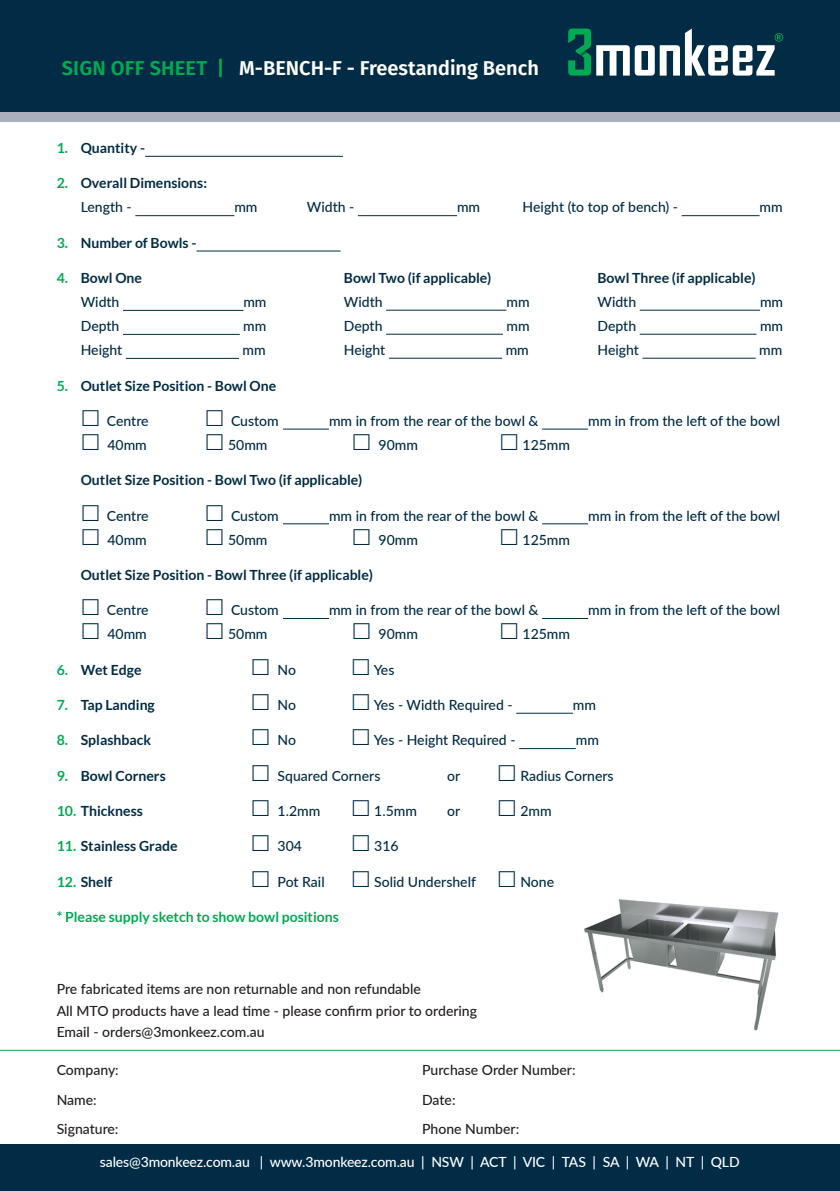
<style>
.page{position:relative;width:840px;height:1191px;background:#fff}
.page>*{position:absolute;margin:0;border:0;box-sizing:border-box;transform-origin:0 0}
.SIGN_OFF_SHEET_HEADE{font:600 20px "Fira Sans";color:#fff}
.Bullet_Points{font:500 14px "Lato";color:#022c45}
.Bullet_Points-2{font:700 14px/24px "Lato";color:#022c45}
.t1{font:500 14px/29.6px "Lato";color:#231f20}
.t2{font:500 14px "Lato";letter-spacing:-.01em;color:#fff}
.Bullet_Points-3{font:700 14px "Lato";color:#00aa52}
.s1{color:#00aa52}
.s2{font-weight:500}
</style>
<div class="page">
<div style="left:0;top:1144px;width:839px;height:47px;background:#022c45"></div>
<div style="left:0;top:0;width:839px;height:121px;background:#a8b0be"></div>
<div style="left:0;top:0;width:839px;height:111px;background:#022c45"></div>
<svg style="left:596px;top:29px;width:186px;height:47px"></svg>
<svg style="left:568px;top:29px;width:22px;height:47px"></svg>
<hr style="left:0;top:1049px;width:839px;height:1px;background:#00aa52">
<hr style="left:145px;top:156px;width:198px;height:1px;background:#022c45">
<hr style="left:135px;top:215px;width:99px;height:1px;background:#022c45">
<hr style="left:358px;top:215px;width:99px;height:1px;background:#022c45">
<hr style="left:681px;top:215px;width:78px;height:1px;background:#022c45">
<hr style="left:196px;top:251px;width:144px;height:1px;background:#022c45">
<hr style="left:123px;top:310px;width:120px;height:1px;background:#022c45">
<hr style="left:123px;top:334px;width:117px;height:1px;background:#022c45">
<hr style="left:126px;top:358px;width:113px;height:1px;background:#022c45">
<hr style="left:283px;top:429px;width:46px;height:1px;background:#022c45">
<hr style="left:542px;top:429px;width:45px;height:1px;background:#022c45">
<hr style="left:283px;top:523px;width:46px;height:1px;background:#022c45">
<hr style="left:542px;top:523px;width:45px;height:1px;background:#022c45">
<hr style="left:283px;top:618px;width:46px;height:1px;background:#022c45">
<hr style="left:542px;top:618px;width:45px;height:1px;background:#022c45">
<hr style="left:516px;top:713px;width:56px;height:1px;background:#022c45">
<hr style="left:519px;top:748px;width:56px;height:1px;background:#022c45">
<img style="left:584px;top:899px;width:195px;height:132px">
<hr style="left:386px;top:310px;width:120px;height:1px;background:#022c45">
<hr style="left:386px;top:334px;width:116px;height:1px;background:#022c45">
<hr style="left:388px;top:358px;width:114px;height:1px;background:#022c45">
<hr style="left:639px;top:310px;width:120px;height:1px;background:#022c45">
<hr style="left:639px;top:334px;width:117px;height:1px;background:#022c45">
<hr style="left:642px;top:358px;width:113px;height:1px;background:#022c45">
<p class="SIGN_OFF_SHEET_HEADE" style="left:62px;top:52px;width:478px"><span class="s1">SIGN OFF SHEET |</span> M-BENCH-F - Freestanding Bench</p>
<p class="Bullet_Points-2" style="left:57px;top:136px;width:90px"><span class="s1">1.</span> Quantity -</p>
<p class="Bullet_Points-2" style="left:81px;top:171px;width:128px;text-indent:-24px"><span class="s1">2.</span> Overall Dimensions:<br><span class="s2">Length -</span></p>
<p class="Bullet_Points" style="left:234px;top:197px;width:25px">mm</p>
<p class="Bullet_Points" style="left:307px;top:197px;width:49px">Width -</p>
<p class="Bullet_Points" style="left:457px;top:197px;width:25px">mm</p>
<p class="Bullet_Points" style="left:522px;top:197px;width:157px">Height (to top of bench) -</p>
<p class="Bullet_Points" style="left:759px;top:197px;width:25px">mm</p>
<p class="Bullet_Points-2" style="left:57px;top:230px;width:141px"><span class="s1">3.</span> Number of Bowls -</p>
<p class="Bullet_Points-2" style="left:57px;top:266px;width:87px"><span class="s1">4.</span> Bowl One</p>
<p class="Bullet_Points" style="left:81px;top:292px;width:40px">Width</p>
<p class="Bullet_Points" style="left:243px;top:292px;width:25px">mm</p>
<p class="Bullet_Points" style="left:81px;top:316px;width:40px">Depth</p>
<p class="Bullet_Points" style="left:243px;top:316px;width:25px">mm</p>
<p class="Bullet_Points" style="left:81px;top:340px;width:43px">Height</p>
<p class="Bullet_Points" style="left:242px;top:340px;width:25px">mm</p>
<p class="Bullet_Points-2" style="left:57px;top:373px;width:221px"><span class="s1">5.</span> Outlet Size Position - Bowl One</p>
<p class="Bullet_Points" style="left:107px;top:411px;width:43px">Centre</p>
<p class="Bullet_Points" style="left:231px;top:411px;width:49px">Custom</p>
<p class="Bullet_Points" style="left:329px;top:411px;width:211px">mm in from the rear of the bowl &amp;</p>
<p class="Bullet_Points" style="left:587px;top:411px;width:193px">mm in from the left of the bowl</p>
<p class="Bullet_Points" style="left:107px;top:435px;width:41px">40mm</p>
<p class="Bullet_Points" style="left:228px;top:435px;width:41px">50mm</p>
<p class="Bullet_Points" style="left:378px;top:435px;width:41px">90mm</p>
<p class="Bullet_Points" style="left:522px;top:435px;width:49px">125mm</p>
<p class="Bullet_Points-2" style="left:81px;top:468px;width:283px">Outlet Size Position - Bowl Two (if applicable)</p>
<p class="Bullet_Points" style="left:107px;top:505px;width:43px">Centre</p>
<p class="Bullet_Points" style="left:231px;top:505px;width:49px">Custom</p>
<p class="Bullet_Points" style="left:329px;top:505px;width:211px">mm in from the rear of the bowl &amp;</p>
<p class="Bullet_Points" style="left:587px;top:505px;width:193px">mm in from the left of the bowl</p>
<p class="Bullet_Points" style="left:107px;top:529px;width:41px">40mm</p>
<p class="Bullet_Points" style="left:228px;top:529px;width:41px">50mm</p>
<p class="Bullet_Points" style="left:378px;top:529px;width:41px">90mm</p>
<p class="Bullet_Points" style="left:522px;top:529px;width:49px">125mm</p>
<p class="Bullet_Points-2" style="left:81px;top:562px;width:293px">Outlet Size Position - Bowl Three (if applicable)</p>
<p class="Bullet_Points" style="left:107px;top:600px;width:43px">Centre</p>
<p class="Bullet_Points" style="left:231px;top:600px;width:49px">Custom</p>
<p class="Bullet_Points" style="left:329px;top:600px;width:211px">mm in from the rear of the bowl &amp;</p>
<p class="Bullet_Points" style="left:587px;top:600px;width:193px">mm in from the left of the bowl</p>
<p class="Bullet_Points" style="left:107px;top:624px;width:41px">40mm</p>
<p class="Bullet_Points" style="left:228px;top:624px;width:41px">50mm</p>
<p class="Bullet_Points" style="left:378px;top:624px;width:41px">90mm</p>
<p class="Bullet_Points" style="left:522px;top:624px;width:49px">125mm</p>
<p class="Bullet_Points-2" style="left:57px;top:657px;width:86px"><span class="s1">6.</span> Wet Edge</p>
<p class="Bullet_Points" style="left:277px;top:659px;width:20px">No</p>
<p class="Bullet_Points" style="left:373px;top:659px;width:22px">Yes</p>
<p class="Bullet_Points-2" style="left:57px;top:692px;width:100px"><span class="s1">7.</span> Tap Landing</p>
<p class="Bullet_Points" style="left:277px;top:695px;width:20px">No</p>
<p class="Bullet_Points" style="left:373px;top:695px;width:140px">Yes - Width Required -</p>
<p class="Bullet_Points" style="left:572px;top:695px;width:25px">mm</p>
<p class="Bullet_Points-2" style="left:57px;top:728px;width:96px"><span class="s1">8.</span> Splashback</p>
<p class="Bullet_Points" style="left:277px;top:730px;width:20px">No</p>
<p class="Bullet_Points" style="left:373px;top:730px;width:143px">Yes - Height Required -</p>
<p class="Bullet_Points" style="left:575px;top:730px;width:25px">mm</p>
<p class="Bullet_Points-2" style="left:57px;top:763px;width:110px"><span class="s1">9.</span> Bowl Corners</p>
<p class="Bullet_Points" style="left:277px;top:765px;width:104px">Squared Corners</p>
<p class="Bullet_Points" style="left:447px;top:765px;width:15px">or</p>
<p class="Bullet_Points" style="left:520px;top:765px;width:95px">Radius Corners</p>
<p class="Bullet_Points-2" style="left:57px;top:798px;width:88px"><span class="s1">10.</span> Thickness</p>
<p class="Bullet_Points" style="left:277px;top:801px;width:44px">1.2mm</p>
<p class="Bullet_Points" style="left:374px;top:801px;width:44px">1.5mm</p>
<p class="Bullet_Points" style="left:447px;top:801px;width:15px">or</p>
<p class="Bullet_Points" style="left:520px;top:801px;width:33px">2mm</p>
<p class="Bullet_Points-2" style="left:57px;top:834px;width:122px"><span class="s1">11.</span> Stainless Grade</p>
<p class="Bullet_Points" style="left:277px;top:836px;width:26px">304</p>
<p class="Bullet_Points" style="left:374px;top:836px;width:26px">316</p>
<p class="Bullet_Points-2" style="left:57px;top:869px;width:57px"><span class="s1">12.</span> Shelf</p>
<p class="Bullet_Points" style="left:277px;top:871px;width:49px">Pot Rail</p>
<p class="Bullet_Points" style="left:374px;top:871px;width:103px">Solid Undershelf</p>
<p class="Bullet_Points" style="left:520px;top:871px;width:35px">None</p>
<p class="Bullet_Points-3" style="left:57px;top:909px;width:283px">* Please supply sketch to show bowl positions</p>
<p class="Bullet_Points-2" style="left:343px;top:266px;width:149px">Bowl Two (if applicable)</p>
<p class="Bullet_Points" style="left:343px;top:292px;width:40px">Width</p>
<p class="Bullet_Points" style="left:506px;top:292px;width:25px">mm</p>
<p class="Bullet_Points" style="left:343px;top:316px;width:40px">Depth</p>
<p class="Bullet_Points" style="left:506px;top:316px;width:25px">mm</p>
<p class="Bullet_Points" style="left:343px;top:340px;width:43px">Height</p>
<p class="Bullet_Points" style="left:505px;top:340px;width:25px">mm</p>
<p class="Bullet_Points-2" style="left:597px;top:266px;width:159px">Bowl Three (if applicable)</p>
<p class="Bullet_Points" style="left:597px;top:292px;width:40px">Width</p>
<p class="Bullet_Points" style="left:759px;top:292px;width:25px">mm</p>
<p class="Bullet_Points" style="left:597px;top:316px;width:40px">Depth</p>
<p class="Bullet_Points" style="left:759px;top:316px;width:25px">mm</p>
<p class="Bullet_Points" style="left:597px;top:340px;width:43px">Height</p>
<p class="Bullet_Points" style="left:758px;top:340px;width:25px">mm</p>
<p class="t1" style="left:57px;top:978px;width:421px;line-height:21.2px">Pre fabricated items are non returnable and non refundable<br>All MTO products have a lead time - please confirm prior to ordering<br>Email - orders@3monkeez.com.au</p>
<p class="t1" style="left:57px;top:1054px;width:64px">Company:<br>Name:<br>Signature:</p>
<p class="t1" style="left:422px;top:1054px;width:155px">Purchase Order Number:<br>Date:<br>Phone Number:</p>
<p class="t2" style="left:100px;top:1151px;width:641px">sales@3monkeez.com.au | www.3monkeez.com.au | NSW | ACT | VIC | TAS | SA | WA | NT | QLD</p>
</div>
